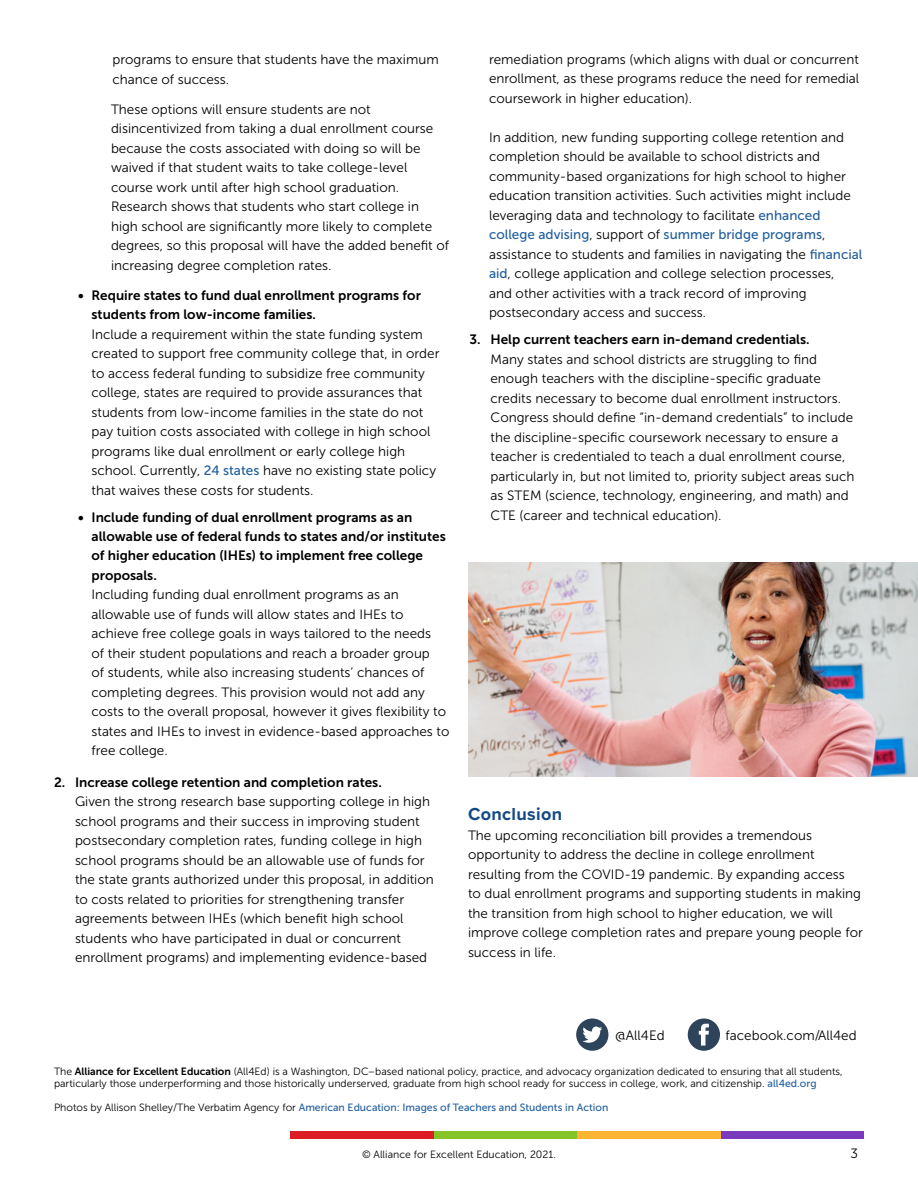
<style>
.page{position:relative;width:918px;height:1188px;background:#fff}
.page>*{position:absolute;margin:0;border:0;box-sizing:border-box;transform-origin:0 0}
.t1{font:700 18px "Proxima Nova";letter-spacing:.02em;color:#144984}
.t2{font:13.5px/19.5px "Museo Sans 300";color:#000}
.t3{font:13.5px/19.5px "Museo Sans 700";color:#000}
.t4{font:13.5px "Museo Sans 500";color:#215e9e}
.t5{font:10.5px/12.6px "Museo Sans 300";color:#000}
.t6{font:10.5px "Museo Sans 500";color:#215e9e}
.s1{font-family:"Museo Sans 500";color:#215e9e}
.s2{font-family:"Museo Sans 300";color:#000}
.s3{font-family:"Museo Sans 700"}
</style>
<div class="page">
<div style="left:720px;top:1131px;width:144px;height:7px;background:#793abb"></div>
<div style="left:577px;top:1131px;width:143px;height:7px;background:#fcb533"></div>
<div style="left:433px;top:1131px;width:144px;height:7px;background:#85c428"></div>
<div style="left:290px;top:1131px;width:143px;height:7px;background:#dd1d26"></div>
<div style="left:688px;top:1018px;width:32px;height:33px;background:#2d445b;border-radius:50%"></div>
<svg style="left:699px;top:1024px;width:10px;height:22px"></svg>
<div style="left:576px;top:1018px;width:32px;height:33px;background:#2d445b;border-radius:50%"></div>
<svg style="left:582px;top:1027px;width:20px;height:16px"></svg>
<img style="left:468px;top:563px;width:450px;height:214px">
<p class="t2" style="left:112px;top:50px;width:328px">programs to ensure that students have the maximum chance of success.</p>
<p class="t2" style="left:111px;top:99px;width:340px">These options will ensure students are not disincentivized from taking a dual enrollment course because the costs associated with doing so will be waived if that student waits to take college-level course work until after high school graduation.<br>Research shows that students who start college in high school are significantly more likely to complete degrees, so this proposal will have the added benefit of increasing degree completion rates.</p>
<p class="t3" style="left:92px;top:285px;width:331px;text-indent:-14px">• Require states to fund dual enrollment programs for students from low-income families.</p>
<p class="t2" style="left:92px;top:324px;width:349px">Include a requirement within the state funding system created to support free community college that, in order to access federal funding to subsidize free community college, states are required to provide assurances that students from low-income families in the state do not pay tuition costs associated with college in high school programs like dual enrollment or early college high school. Currently, <span class="s1">24 states</span> have no existing state policy that waives these costs for students.</p>
<p class="t3" style="left:92px;top:507px;width:356px;text-indent:-14px">• Include funding of dual enrollment programs as an allowable use of federal funds to states and/or institutes of higher education (IHEs) to implement free college proposals.</p>
<p class="t2" style="left:92px;top:585px;width:359px">Including funding dual enrollment programs as an allowable use of funds will allow states and IHEs to achieve free college goals in ways tailored to the needs<br>of their student populations and reach a broader group<br>of students, while also increasing students’ chances of completing degrees. This provision would not add any costs to the overall proposal, however it gives flexibility to states and IHEs to invest in evidence-based approaches to free college.</p>
<p class="t3" style="left:54px;top:773px;width:329px">2. Increase college retention and completion rates.</p>
<p class="t2" style="left:75px;top:792px;width:360px">Given the strong research base supporting college in high school programs and their success in improving student postsecondary completion rates, funding college in high school programs should be an allowable use of funds for the state grants authorized under this proposal, in addition to costs related to priorities for strengthening transfer agreements between IHEs (which benefit high school students who have participated in dual or concurrent enrollment programs) and implementing evidence-based</p>
<p class="t2" style="left:489px;top:50px;width:372px;text-align:justify">remediation programs (which aligns with dual or concurrent enrollment, as these programs reduce the need for remedial coursework in higher education).</p>
<p class="t2" style="left:489px;top:128px;width:363px">In addition, new funding supporting college retention and completion should be available to school districts and community-based organizations for high school to higher education transition activities. Such activities might include leveraging data and technology to facilitate <span class="s1">enhanced</span></p>
<p class="t4" style="left:489px;top:227px;width:338px">college advising<span class="s2">, support of</span> summer bridge programs<span class="s2">,</span></p>
<p class="t2" style="left:489px;top:245px;width:375px">assistance to students and families in navigating the <span class="s1">financial aid</span>, college application and college selection processes,<br>and other activities with a track record of improving postsecondary access and success.</p>
<p class="t3" style="left:470px;top:330px;width:342px">3. Help current teachers earn in-demand credentials.</p>
<p class="t2" style="left:491px;top:349px;width:366px">Many states and school districts are struggling to find enough teachers with the discipline-specific graduate credits necessary to become dual enrollment instructors.<br>Congress should define “in-demand credentials” to include the discipline-specific coursework necessary to ensure a teacher is credentialed to teach a dual enrollment course, particularly in, but not limited to, priority subject areas such as STEM (science, technology, engineering, and math) and CTE (career and technical education).</p>
<h1 class="t1" style="left:468px;top:801px;width:96px">Conclusion</h1>
<p class="t2" style="left:468px;top:826px;width:396px">The upcoming reconciliation bill provides a tremendous opportunity to address the decline in college enrollment resulting from the COVID-19 pandemic. By expanding access<br>to dual enrollment programs and supporting students in making the transition from high school to higher education, we will improve college completion rates and prepare young people for success in life.</p>
<p class="t2" style="left:615px;top:1025px;width:51px">@All4Ed</p>
<p class="t2" style="left:726px;top:1025px;width:133px">facebook.com/All4ed</p>
<p class="t5" style="left:54px;top:1065px;width:790px">The <span class="s3">Alliance for Excellent Education</span> (All4Ed) is a Washington, DC–based national policy, practice, and advocacy organization dedicated to ensuring that all students, particularly those underperforming and those historically underserved, graduate from high school ready for success in college, work, and citizenship. <span class="s1">all4ed.org</span></p>
<p class="t6" style="left:54px;top:1102px;width:556px"><span class="s2">Photos by Allison Shelley/The Verbatim Agency for</span> American Education: Images of Teachers and Students in Action</p>
<p class="t5" style="left:362px;top:1148px;width:195px">© Alliance for Excellent Education, 2021.</p>
<p class="t2" style="left:850px;top:1143px;width:9px">3</p>
</div>
